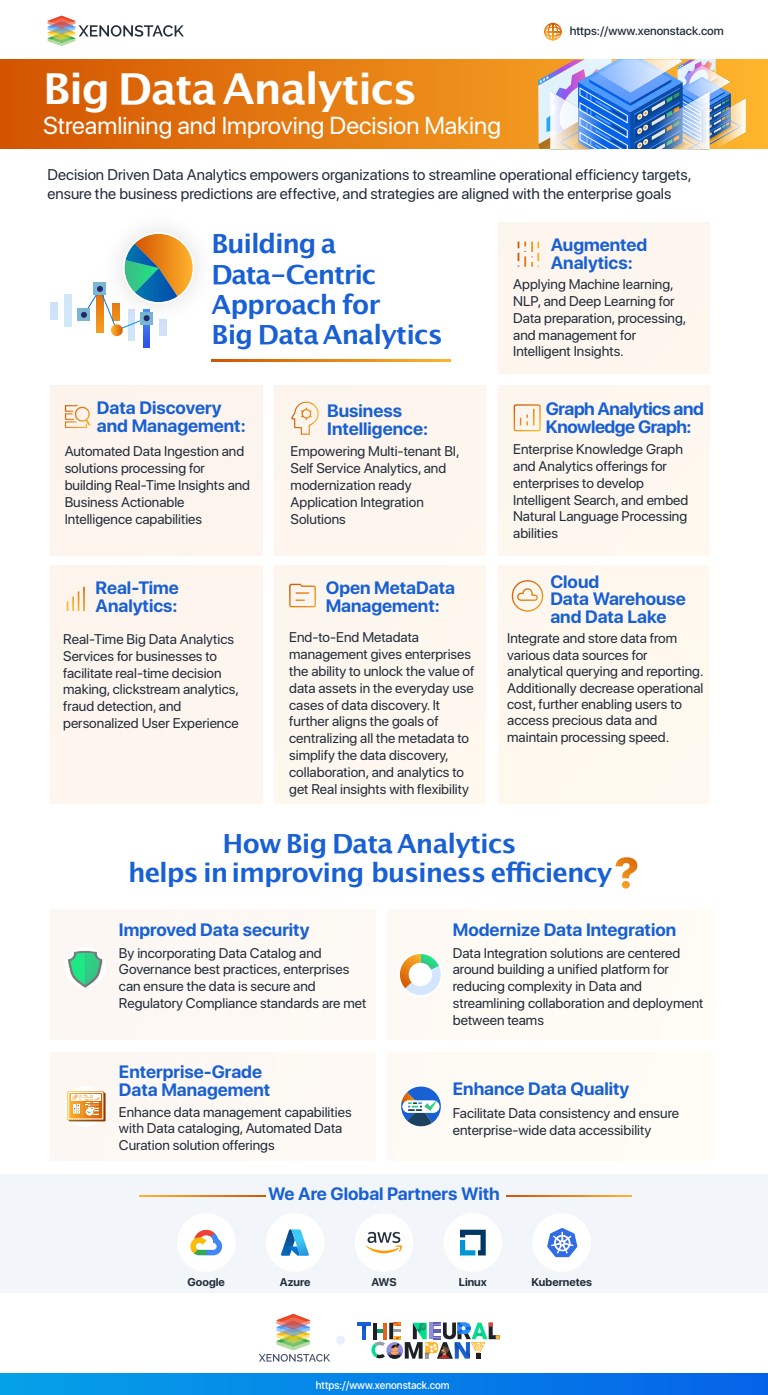
<style>
.page{position:relative;width:768px;height:1395px;background:#fff}
.page>*{position:absolute;margin:0;border:0;box-sizing:border-box;transform-origin:0 0}
.t1{font:700 42.68px "Lucida Grande";letter-spacing:-.03em;color:#fff}
.t2{font:700 26.4px/30.3px "Lucida Grande";letter-spacing:-.04em;color:#1860d3}
.t3{font:24.44px "SF Pro Display";color:#fff}
.t4{font:700 17.84px/18px "SF Pro Display";color:#1860d3}
.t5{font:700 17.84px/18px "SF Pro Display";letter-spacing:-.025em;color:#1860d3}
.t6{font:15.4px/18.5px "SF Pro Display";color:#222c3a}
.t7{font:14px/16.8px "SF Pro Display";color:#222c3a}
.t8{font:500 12.12px "SF Pro Display";color:#222c3a}
.t9{font:700 11.24px "SF Pro Display";color:#222c3a}
.t10{font:500 11.24px "SF Pro Display";color:#fff;scale:.94 1}
</style>
<div class="page">
<div style="left:0;top:1174px;width:768px;height:119px;background:#f2f5f9"></div>
<div style="left:51px;top:909px;width:324px;height:130px;background:#fdf8f3"></div>
<div style="left:388px;top:909px;width:325px;height:130px;background:#fefaf4"></div>
<div style="left:51px;top:1052px;width:324px;height:108px;background:#fdf8f3"></div>
<div style="left:388px;top:1052px;width:325px;height:108px;background:#fefbf4"></div>
<svg style="left:0;top:60px;width:768px;height:89px;background:#e37810"></svg>
<svg style="left:48px;top:16px;width:136px;height:30px"></svg>
<svg style="left:544px;top:23px;width:18px;height:18px"></svg>
<div style="left:498px;top:222px;width:212px;height:151px;background:#fdf6ee"></div>
<div style="left:51px;top:385px;width:211px;height:170px;background:#fcf4ed"></div>
<div style="left:274px;top:385px;width:212px;height:170px;background:#fdf6ee"></div>
<div style="left:498px;top:385px;width:212px;height:170px;background:#fdf7ef"></div>
<div style="left:51px;top:565px;width:211px;height:238px;background:#fdf5ee"></div>
<div style="left:274px;top:565px;width:212px;height:238px;background:#fdf7ee"></div>
<div style="left:498px;top:565px;width:212px;height:238px;background:#fef8ef"></div>
<img style="left:740px;top:99px;width:6px;height:49px">
<img style="left:538px;top:60px;width:202px;height:89px">
<img style="left:657px;top:92px;width:53px;height:57px">
<img style="left:550px;top:92px;width:52px;height:57px">
<img style="left:578px;top:60px;width:104px;height:32px">
<svg style="left:212px;top:360px;width:239px;height:1px"></svg>
<svg style="left:506px;top:1195px;width:126px;height:1px"></svg>
<svg style="left:140px;top:1195px;width:126px;height:1px"></svg>
<div style="left:143px;top:309px;width:7px;height:38px;background:#2f59e8"></div>
<div style="left:51px;top:302px;width:6px;height:17px;background:#d0e2f9"></div>
<div style="left:128px;top:309px;width:7px;height:32px;background:#d0e6f9"></div>
<div style="left:65px;top:295px;width:6px;height:32px;background:#d0e8f9"></div>
<div style="left:78px;top:309px;width:12px;height:12px;background:#79b6d1"></div>
<svg style="left:81px;top:232px;width:115px;height:104px"></svg>
<svg style="left:512px;top:580px;width:31px;height:31px"></svg>
<svg style="left:289px;top:583px;width:27px;height:24px"></svg>
<svg style="left:67px;top:586px;width:18px;height:25px"></svg>
<svg style="left:65px;top:405px;width:26px;height:23px"></svg>
<svg style="left:291px;top:401px;width:28px;height:34px"></svg>
<svg style="left:514px;top:404px;width:27px;height:27px"></svg>
<svg style="left:518px;top:242px;width:21px;height:25px"></svg>
<svg style="left:616px;top:857px;width:21px;height:31px"></svg>
<div style="left:0;top:1373px;width:768px;height:21px;background:linear-gradient(to right,#05a1e8,#0563e8)"></div>
<hr style="left:357px;top:1322px;width:14px;height:3px;background:#1860d2">
<svg style="left:362px;top:1322px;width:138px;height:36px"></svg>
<svg style="left:259px;top:1313px;width:71px;height:48px"></svg>
<svg style="left:336px;top:1336px;width:9px;height:8px"></svg>
<div style="left:65px;top:1085px;width:41px;height:41px;background:#fff;border-radius:50%"></div>
<div style="left:65px;top:946px;width:41px;height:41px;background:#fff;border-radius:50%"></div>
<svg style="left:67px;top:950px;width:36px;height:39px"></svg>
<svg style="left:398px;top:954px;width:44px;height:43px"></svg>
<div style="left:69px;top:1092px;width:37px;height:29px;background:#853d0e"></div>
<svg style="left:67px;top:1091px;width:37px;height:29px"></svg>
<div style="left:69px;top:1092px;width:34px;height:27px;border:1px solid #fff"></div>
<div style="left:71px;top:1094px;width:29px;height:7px;background:#fff"></div>
<svg style="left:72px;top:1094px;width:28px;height:22px"></svg>
<svg style="left:400px;top:1086px;width:41px;height:40px"></svg>
<div style="left:177px;top:1213px;width:59px;height:58px;background:#fff;border-radius:50%"></div>
<div style="left:266px;top:1213px;width:58px;height:58px;background:#fff;border-radius:50%"></div>
<div style="left:355px;top:1213px;width:58px;height:58px;background:#fff;border-radius:50%"></div>
<div style="left:444px;top:1213px;width:58px;height:58px;background:#fff;border-radius:50%"></div>
<div style="left:532px;top:1213px;width:59px;height:58px;background:#fff;border-radius:50%"></div>
<svg style="left:190px;top:1229px;width:32px;height:26px"></svg>
<svg style="left:281px;top:1229px;width:28px;height:26px"></svg>
<svg style="left:366px;top:1231px;width:36px;height:22px"></svg>
<svg style="left:460px;top:1229px;width:26px;height:26px"></svg>
<svg style="left:547px;top:1228px;width:30px;height:29px"></svg>
<h1 class="t1" style="left:43px;top:71px;width:376px">Big Data Analytics</h1>
<h3 class="t3" style="left:43px;top:111px;width:459px">Streamlining and Improving Decision Making</h3>
<p class="t8" style="left:570px;top:23px;width:156px">https://www.xenonstack.com</p>
<p class="t6" style="left:48px;top:166px;width:646px">Decision Driven Data Analytics empowers organizations to streamline operational efficiency targets, ensure the business predictions are effective, and strategies are aligned with the enterprise goals</p>
<h2 class="t2" style="left:212px;top:230px;width:233px">Building a<br>Data-Centric<br>Approach for<br>Big Data Analytics</h2>
<p class="t4" style="left:97px;top:398px;width:150px">Data Discovery and Management:</p>
<p class="t4" style="left:327px;top:401px;width:102px">Business<br>Intelligence:</p>
<p class="t7" style="left:65px;top:443px;width:187px">Automated Data Ingestion and solutions processing for building Real-Time Insights and<br>Business Actionable<br>Intelligence capabilities</p>
<p class="t7" style="left:291px;top:443px;width:171px">Empowering Multi-tenant BI,<br>Self Service Analytics, and modernization ready<br>Application Integration<br>Solutions</p>
<p class="t4" style="left:96px;top:579px;width:85px">Real-Time<br>Analytics:</p>
<p class="t7" style="left:63px;top:630px;width:177px">Real-Time Big Data Analytics<br>Services for businesses to facilitate real-time decision making, clickstream analytics, fraud detection, and personalized User Experience</p>
<p class="t4" style="left:326px;top:578px;width:131px">Open MetaData<br>Management:</p>
<p class="t7" style="left:289px;top:629px;width:187px">End-to-End Metadata management gives enterprises the ability to unlock the value of data assets in the everyday use cases of data discovery. It further aligns the goals of centralizing all the metadata to simplify the data discovery, collaboration, and analytics to get Real insights with flexibility</p>
<p class="t4" style="left:551px;top:236px;width:98px">Augmented<br>Analytics:</p>
<p class="t7" style="left:513px;top:276px;width:175px">Applying Machine learning,<br>NLP, and Deep Learning for<br>Data preparation, processing, and management for<br>Intelligent Insights.</p>
<p class="t5" style="left:546px;top:399px;width:159px">Graph Analytics and<br>Knowledge Graph:</p>
<p class="t7" style="left:513px;top:441px;width:177px">Enterprise Knowledge Graph and Analytics offerings for enterprises to develop<br>Intelligent Search, and embed<br>Natural Language Processing abilities</p>
<p class="t4" style="left:550px;top:572px;width:137px;line-height:17.8px">Cloud<br>Data Warehouse and Data Lake</p>
<p class="t7" style="left:507px;top:630px;width:198px;line-height:16.4px">Integrate and store data from various data sources for analytical querying and reporting.<br>Additionally decrease operational cost, further enabling users to access precious data and maintain processing speed.</p>
<h2 class="t2" style="left:128px;top:830px;width:486px;line-height:29.1px;text-align:center">How Big Data Analytics<br>helps inimproving business efficiency</h2>
<p class="t4" style="left:119px;top:920px;width:192px">Improved Data security</p>
<p class="t7" style="left:119px;top:944px;width:249px">By incorporating Data Catalog and Governance best practices, enterprises can ensure the data is secure and Regulatory Compliance standards are met</p>
<p class="t4" style="left:119px;top:1062px;width:153px">Enterprise-Grade<br>Data Management</p>
<p class="t7" style="left:119px;top:1103px;width:234px">Enhance data management capabilities with Data cataloging, Automated Data<br>Curation solution offerings</p>
<p class="t4" style="left:453px;top:920px;width:225px">Modernize Data Integration</p>
<p class="t7" style="left:453px;top:944px;width:252px">Data Integration solutions are centered around building a unified platform for reducing complexity in Data and streamlining collaboration and deployment between teams</p>
<p class="t4" style="left:453px;top:1079px;width:178px">Enhance Data Quality</p>
<p class="t7" style="left:453px;top:1104px;width:228px">Facilitate Data consistency and ensure enterprise-wide data accessibility</p>
<p class="t4" style="left:268px;top:1185px;width:233px">We Are Global Partners With</p>
<p class="t9" style="left:188px;top:1275px;width:39px">Google</p>
<p class="t9" style="left:280px;top:1275px;width:32px">Azure</p>
<p class="t9" style="left:371px;top:1275px;width:27px">AWS</p>
<p class="t9" style="left:459px;top:1275px;width:30px">Linux</p>
<p class="t9" style="left:532px;top:1275px;width:62px">Kubernetes</p>
<p class="t10" style="left:316px;top:1377px;width:144px">https://www.xenonstack.com</p>
</div>
